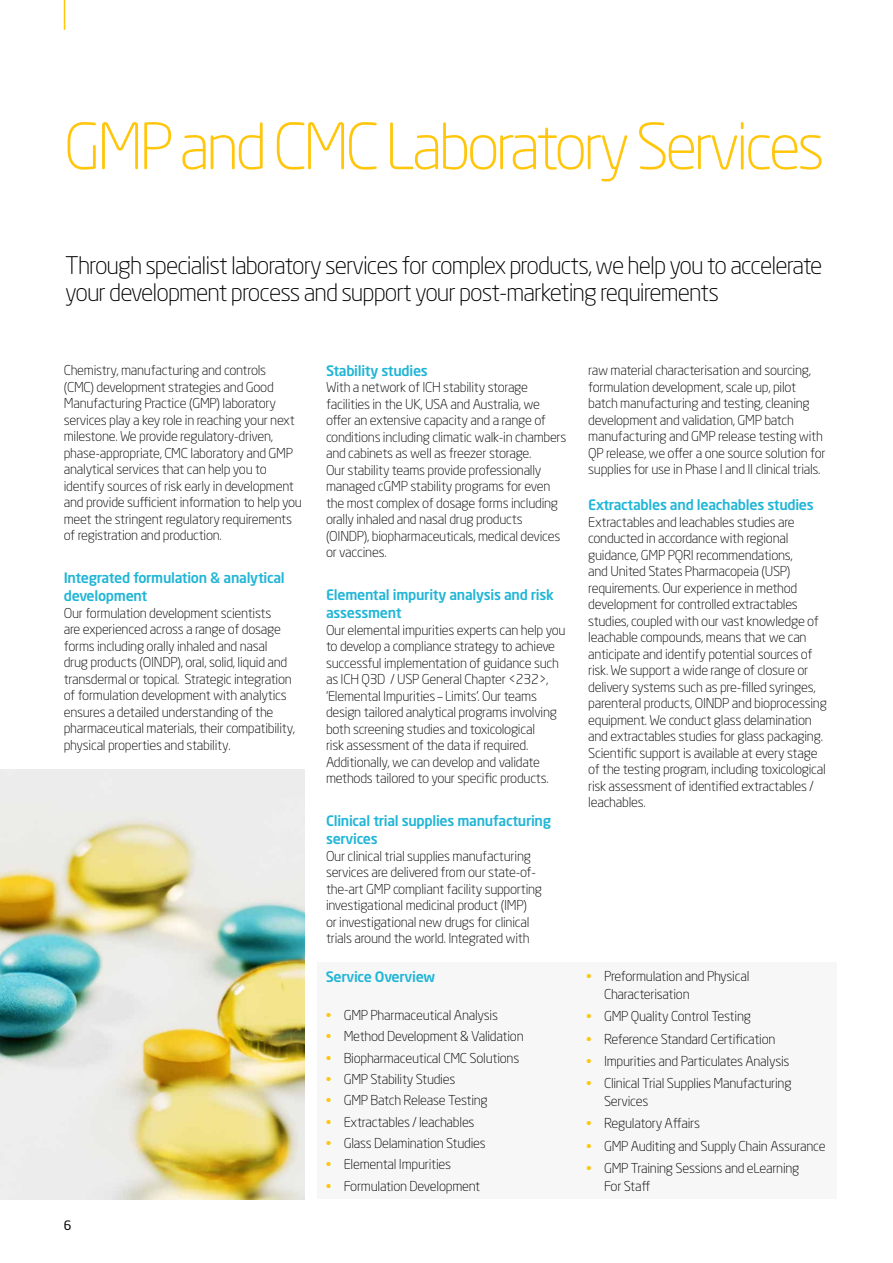
<style>
.page{position:relative;width:893px;height:1263px;background:#fff}
.page>*{position:absolute;margin:0;border:0;box-sizing:border-box;transform-origin:0 0}
.t1{font:300 63px "Neo Sans Std";letter-spacing:-.06em;color:#ffc60b}
.t2{font:300 24px/27px "Neo Sans Std";letter-spacing:-.04em;color:#000}
.t3{font:500 14.25px/18px "Neo Sans Std";letter-spacing:-.02em;color:#21b5d6}
.t4{font:300 13.5px/16.5px "Neo Sans Std";letter-spacing:-.02em;color:#000}
.t5{font:12.75px "Neo Sans Std";color:#000}
.s1{color:#ffc60b}
</style>
<div class="page">
<hr style="left:64px;top:0;width:1px;height:30px;background:#ffc60b">
<img style="left:0;top:770px;width:305px;height:429px">
<div style="left:317px;top:962px;width:520px;height:237px;background:#f7f7f8"></div>
<h1 class="t1" style="left:64px;top:109px;width:762px">GMP and CMC Laboratory Services</h1>
<h2 class="t2" style="left:65px;top:251px;width:759px">Through specialist laboratory services for complex products, we help you to accelerate your development process and support your post-marketing requirements</h2>
<p class="t4" style="left:64px;top:362px;width:240px">Chemistry, manufacturing and controls<br>(CMC) development strategies and Good Manufacturing Practice (GMP) laboratory services play a key role in reaching your next milestone. We provide regulatory-driven, phase-appropriate, CMC laboratory and GMP analytical services that can help you to identify sources of risk early in development and provide sufficient information to help you meet the stringent regulatory requirements of registration and production.</p>
<p class="t3" style="left:64px;top:569px;width:223px">Integrated formulation &amp; analytical development</p>
<p class="t4" style="left:64px;top:605px;width:233px">Our formulation development scientists<br>are experienced across a range of dosage forms including orally inhaled and nasal drug products (OINDP), oral, solid, liquid and transdermal or topical. Strategic integration of formulation development with analytics ensures a detailed understanding of the pharmaceutical materials, their compatibility, physical properties and stability.</p>
<p class="t5" style="left:64px;top:1218px;width:9px">6</p>
<p class="t3" style="left:326px;top:361px;width:103px">Stability studies</p>
<p class="t4" style="left:326px;top:379px;width:242px">With a network of ICH stability storage facilities in the UK, USA and Australia, we offer an extensive capacity and a range of conditions including climatic walk-in chambers and cabinets as well as freezer storage.<br>Our stability teams provide professionally managed cGMP stability programs for even the most complex of dosage forms including orally inhaled and nasal drug products (OINDP), biopharmaceuticals, medical devices or vaccines.</p>
<p class="t3" style="left:326px;top:586px;width:229px">Elemental impurity analysis and risk assessment</p>
<p class="t4" style="left:326px;top:622px;width:241px">Our elemental impurities experts can help you to develop a compliance strategy to achieve successful implementation of guidance such as ICH Q3D / USP General Chapter &lt;232&gt;, ‘Elemental Impurities – Limits’. Our teams design tailored analytical programs involving both screening studies and toxicological<br>risk assessment of the data if required.<br>Additionally, we can develop and validate methods tailored to your specific products.</p>
<p class="t3" style="left:326px;top:812px;width:227px">Clinical trial supplies manufacturing services</p>
<p class="t4" style="left:326px;top:848px;width:218px">Our clinical trial supplies manufacturing services are delivered from our state-of&shy;the-art GMP compliant facility supporting investigational medicinal product (IMP)<br>or investigational new drugs for clinical trials around the world. Integrated with</p>
<p class="t3" style="left:326px;top:967px;width:111px">Service Overview</p>
<p class="t4" style="left:326px;top:1007px;width:174px"><span class="s1">•</span> GMP Pharmaceutical Analysis</p>
<p class="t4" style="left:326px;top:1028px;width:199px"><span class="s1">•</span> Method Development &amp; Validation</p>
<p class="t4" style="left:326px;top:1049px;width:195px"><span class="s1">•</span> Biopharmaceutical CMC Solutions</p>
<p class="t4" style="left:326px;top:1071px;width:131px"><span class="s1">•</span> GMP Stability Studies</p>
<p class="t4" style="left:326px;top:1092px;width:164px"><span class="s1">•</span> GMP Batch Release Testing</p>
<p class="t4" style="left:326px;top:1113px;width:150px"><span class="s1">•</span> Extractables / leachables</p>
<p class="t4" style="left:326px;top:1135px;width:161px"><span class="s1">•</span> Glass Delamination Studies</p>
<p class="t4" style="left:326px;top:1156px;width:127px"><span class="s1">•</span> Elemental Impurities</p>
<p class="t4" style="left:326px;top:1177px;width:156px"><span class="s1">•</span> Formulation Development</p>
<p class="t4" style="left:588px;top:362px;width:239px">raw material characterisation and sourcing, formulation development, scale up, pilot batch manufacturing and testing, cleaning development and validation, GMP batch manufacturing and GMP release testing with QP release, we offer a one source solution for supplies for use in Phase I and II clinical trials.</p>
<p class="t3" style="left:588px;top:496px;width:227px">Extractables and leachables studies</p>
<p class="t4" style="left:588px;top:514px;width:240px">Extractables and leachables studies are conducted in accordance with regional guidance, GMP PQRI recommendations,<br>and United States Pharmacopeia (USP) requirements. Our experience in method development for controlled extractables studies, coupled with our vast knowledge of leachable compounds, means that we can anticipate and identify potential sources of risk. We support a wide range of closure or delivery systems such as pre-filled syringes, parenteral products, OINDP and bioprocessing equipment. We conduct glass delamination and extractables studies for glass packaging.<br>Scientific support is available at every stage of the testing program, including toxicological risk assessment of identified extractables / leachables.</p>
<p class="t4" style="left:604px;top:967px;width:147px;line-height:18px;text-indent:-18px"><span class="s1">•</span> Preformulation and Physical<br>Characterisation</p>
<p class="t4" style="left:586px;top:1008px;width:166px"><span class="s1">•</span> GMP Quality Control Testing</p>
<p class="t4" style="left:586px;top:1030px;width:191px"><span class="s1">•</span> Reference Standard Certification</p>
<p class="t4" style="left:586px;top:1052px;width:205px"><span class="s1">•</span> Impurities and Particulates Analysis</p>
<p class="t4" style="left:604px;top:1074px;width:189px;line-height:18px;text-indent:-18px"><span class="s1">•</span> Clinical Trial Supplies Manufacturing<br>Services</p>
<p class="t4" style="left:586px;top:1115px;width:116px"><span class="s1">•</span> Regulatory Affairs</p>
<p class="t4" style="left:586px;top:1137px;width:241px"><span class="s1">•</span> GMP Auditing and Supply Chain Assurance</p>
<p class="t4" style="left:604px;top:1159px;width:197px;line-height:18px;text-indent:-18px"><span class="s1">•</span> GMP Training Sessions and eLearning<br>For Staff</p>
</div>
